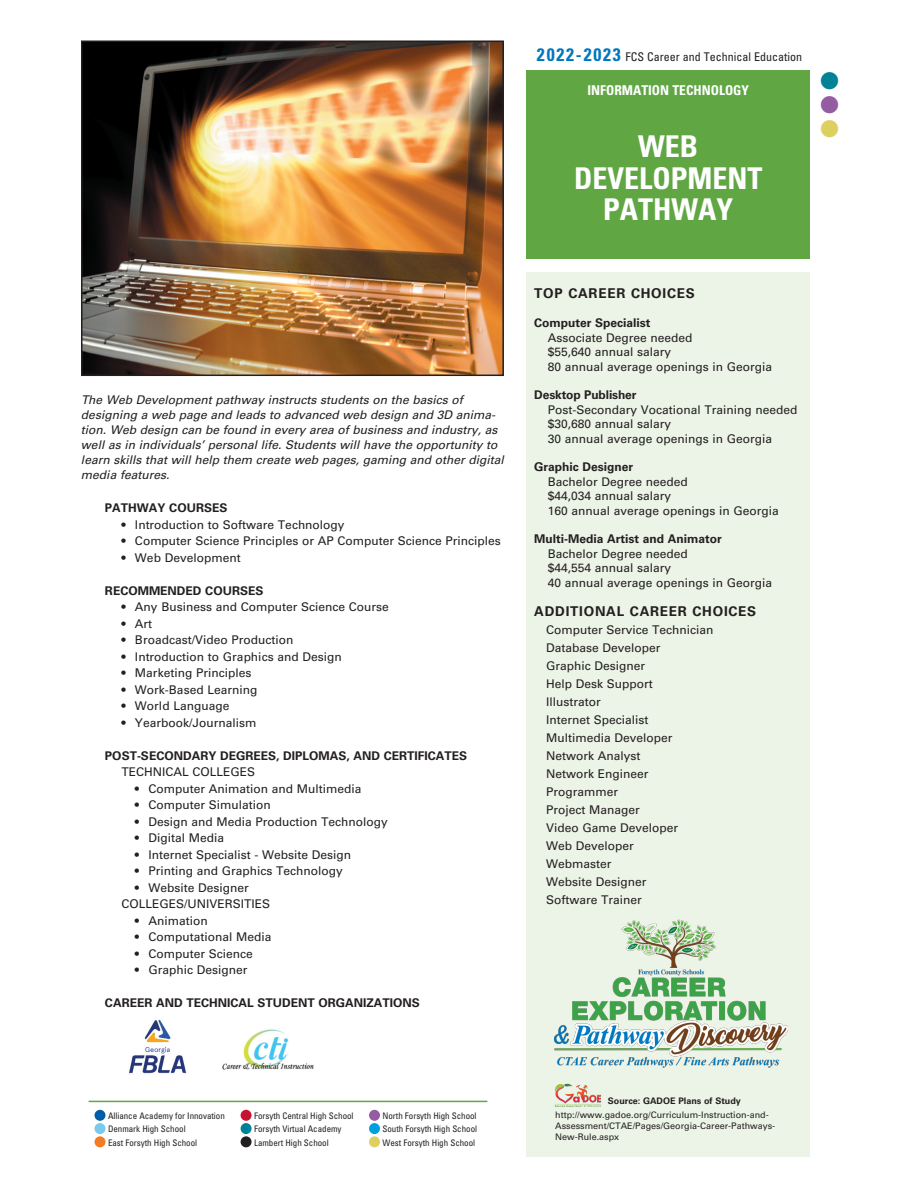
<style>
.page{position:relative;width:918px;height:1188px;background:#fff}
.page>*{position:absolute;margin:0;border:0;box-sizing:border-box;transform-origin:0 0}
.t1{font:700 condensed 30px/31.5px "Univers LT Std";color:#fff;text-align:center}
.t2{font:24px "Zapf Dingbats ITC";color:#008297}
.t3{font:24px "Zapf Dingbats ITC";color:#955da1}
.t4{font:24px "Zapf Dingbats ITC";color:#ded060}
.t5{font:700 13.5px "Univers LT Std";letter-spacing:.055em;color:#231f20}
.t6{font:700 condensed 13.5px "Univers LT Std";color:#fff}
.t7{font:12px/18px "Univers LT Std";color:#231f20}
.t8{font:italic 12px/15px "Univers LT Std";color:#231f20}
.t9{font:700 12px "Univers LT Std";color:#231f20}
.t10{font:condensed 12px "Univers LT Std";color:#231f20}
.t11{font:condensed 9px/13.5px "Univers LT Std";letter-spacing:-.005em;color:#231f20}
.t12{font:9px/10.8px "Univers LT Std";color:#231f20}
.t13{font:700 9px "Univers LT Std";color:#231f20}
.s1{font-weight:700;font-size:18px;color:#0077bd}
</style>
<div class="page">
<div style="left:526px;top:273px;width:284px;height:884px;background:#ecf3e7"></div>
<img style="left:555px;top:1083px;width:47px;height:24px">
<img style="left:554px;top:919px;width:234px;height:149px">
<div style="left:95px;top:1110px;width:10px;height:11px;background:#015da6;border-radius:50%"></div>
<div style="left:95px;top:1123px;width:10px;height:11px;background:#77caec;border-radius:50%"></div>
<div style="left:95px;top:1136px;width:10px;height:11px;background:#f47b21;border-radius:50%"></div>
<div style="left:241px;top:1110px;width:11px;height:11px;background:#c71433;border-radius:50%"></div>
<div style="left:241px;top:1123px;width:11px;height:11px;background:#008297;border-radius:50%"></div>
<div style="left:241px;top:1136px;width:11px;height:11px;background:#231f20;border-radius:50%"></div>
<div style="left:369px;top:1110px;width:11px;height:11px;background:#955da1;border-radius:50%"></div>
<div style="left:369px;top:1123px;width:11px;height:11px;background:#00a0e2;border-radius:50%"></div>
<div style="left:369px;top:1136px;width:11px;height:11px;background:#ded060;border-radius:50%"></div>
<hr style="left:89px;top:1101px;width:398px;height:1px;background:#60a744">
<img style="left:84px;top:43px;width:417px;height:330px">
<div style="left:81px;top:40px;width:423px;height:336px;border:2px solid #231f20"></div>
<div style="left:526px;top:70px;width:284px;height:189px;background:#60a744"></div>
<img style="left:222px;top:1029px;width:92px;height:41px">
<img style="left:129px;top:1019px;width:58px;height:55px">
<p class="t8" style="left:81px;top:393px;width:424px">The Web Development pathway instructs students on the basics of designing a web page and leads to advanced web design and 3D anima&shy;tion. Web design can be found in every area of business and industry, as well as in individuals’ personal life. Students will have the opportunity to learn skills that will help them create web pages, gaming and other digital media features.</p>
<p class="t9" style="left:105px;top:503px;width:124px">PATHWAY COURSES</p>
<p class="t7" style="left:121px;top:516px;width:225px">• Introduction to Software Technology</p>
<p class="t7" style="left:121px;top:533px;width:381px">• Computer Science Principles or AP Computer Science Principles</p>
<p class="t7" style="left:121px;top:549px;width:121px">• Web Development</p>
<p class="t9" style="left:105px;top:586px;width:160px">RECOMMENDED COURSES</p>
<p class="t7" style="left:121px;top:599px;width:269px">• Any Business and Computer Science Course</p>
<p class="t7" style="left:121px;top:615px;width:32px">• Art</p>
<p class="t7" style="left:121px;top:632px;width:173px">• Broadcast/Video Production</p>
<p class="t7" style="left:121px;top:648px;width:222px">• Introduction to Graphics and Design</p>
<p class="t7" style="left:121px;top:665px;width:131px">• Marketing Principles</p>
<p class="t7" style="left:121px;top:681px;width:137px">• Work-Based Learning</p>
<p class="t7" style="left:121px;top:698px;width:109px">• World Language</p>
<p class="t7" style="left:121px;top:714px;width:136px">• Yearbook/Journalism</p>
<p class="t9" style="left:105px;top:751px;width:364px">POST-SECONDARY DEGREES, DIPLOMAS, AND CERTIFICATES</p>
<p class="t7" style="left:121px;top:764px;width:135px">TECHNICAL COLLEGES</p>
<p class="t7" style="left:135px;top:780px;width:228px">• Computer Animation and Multimedia</p>
<p class="t7" style="left:135px;top:797px;width:137px">• Computer Simulation</p>
<p class="t7" style="left:135px;top:813px;width:254px">• Design and Media Production Technology</p>
<p class="t7" style="left:135px;top:830px;width:91px">• Digital Media</p>
<p class="t7" style="left:135px;top:846px;width:218px">• Internet Specialist - Website Design</p>
<p class="t7" style="left:135px;top:863px;width:209px">• Printing and Graphics Technology</p>
<p class="t7" style="left:121px;top:880px;width:150px;line-height:16.5px;text-indent:14px">• Website Designer<br>COLLEGES/UNIVERSITIES</p>
<p class="t7" style="left:135px;top:912px;width:74px">• Animation</p>
<p class="t7" style="left:135px;top:929px;width:138px">• Computational Media</p>
<p class="t7" style="left:135px;top:945px;width:119px">• Computer Science</p>
<p class="t7" style="left:135px;top:962px;width:114px">• Graphic Designer</p>
<p class="t9" style="left:105px;top:998px;width:316px">CAREER AND TECHNICAL STUDENT ORGANIZATIONS</p>
<p class="t10" style="left:537px;top:52px;width:267px"><span class="s1">2022-2023</span> FCS Career and Technical Education</p>
<p class="t6" style="left:587px;top:85px;width:163px">INFORMATION TECHNOLOGY</p>
<h1 class="t1" style="left:574px;top:134px;width:190px">WEB<br>DEVELOPMENT<br>PATHWAY</h1>
<h2 class="t2" style="left:820px;top:67px;width:20px">●</h2>
<h2 class="t3" style="left:820px;top:91px;width:20px">●</h2>
<h2 class="t4" style="left:820px;top:115px;width:20px">●</h2>
<p class="t5" style="left:534px;top:288px;width:162px">TOP CAREER CHOICES</p>
<p class="t9" style="left:534px;top:319px;width:118px">Computer Specialist</p>
<p class="t7" style="left:548px;top:331px;width:226px;line-height:14.4px">Associate Degree needed<br>$55,640 annual salary<br>80 annual average openings in Georgia</p>
<p class="t9" style="left:534px;top:391px;width:104px">Desktop Publisher</p>
<p class="t7" style="left:548px;top:403px;width:251px;line-height:14.4px">Post-Secondary Vocational Training needed $30,680 annual salary<br>30 annual average openings in Georgia</p>
<p class="t9" style="left:534px;top:463px;width:101px">Graphic Designer</p>
<p class="t7" style="left:548px;top:475px;width:233px;line-height:14.4px">Bachelor Degree needed<br>$44,034 annual salary<br>160 annual average openings in Georgia</p>
<p class="t9" style="left:534px;top:535px;width:189px">Multi-Media Artist and Animator</p>
<p class="t7" style="left:548px;top:547px;width:226px;line-height:14.4px">Bachelor Degree needed<br>$44,554 annual salary<br>40 annual average openings in Georgia</p>
<p class="t5" style="left:534px;top:607px;width:224px">ADDITIONAL CAREER CHOICES</p>
<p class="t7" style="left:546px;top:622px;width:169px">Computer Service Technician<br>Database Developer<br>Graphic Designer<br>Help Desk Support<br>Illustrator<br>Internet Specialist<br>Multimedia Developer<br>Network Analyst<br>Network Engineer<br>Programmer<br>Project Manager<br>Video Game Developer<br>Web Developer<br>Webmaster<br>Website Designer<br>Software Trainer</p>
<p class="t11" style="left:108px;top:1109px;width:118px">Alliance Academy for Innovation<br>Denmark High School<br>East Forsyth High School</p>
<p class="t11" style="left:254px;top:1109px;width:101px">Forsyth Central High School<br>Forsyth Virtual Academy<br>Lambert High School</p>
<p class="t11" style="left:383px;top:1109px;width:96px;text-align:justify">North Forsyth High School South Forsyth High School West Forsyth High School</p>
<p class="t13" style="left:608px;top:1098px;width:135px">Source: GADOE Plans of Study</p>
<p class="t12" style="left:555px;top:1111px;width:222px">http://www.gadoe.org/Curriculum-Instruction-and-<br>Assessment/CTAE/Pages/Georgia-Career-Pathways-<br>New-Rule.aspx</p>
</div>
